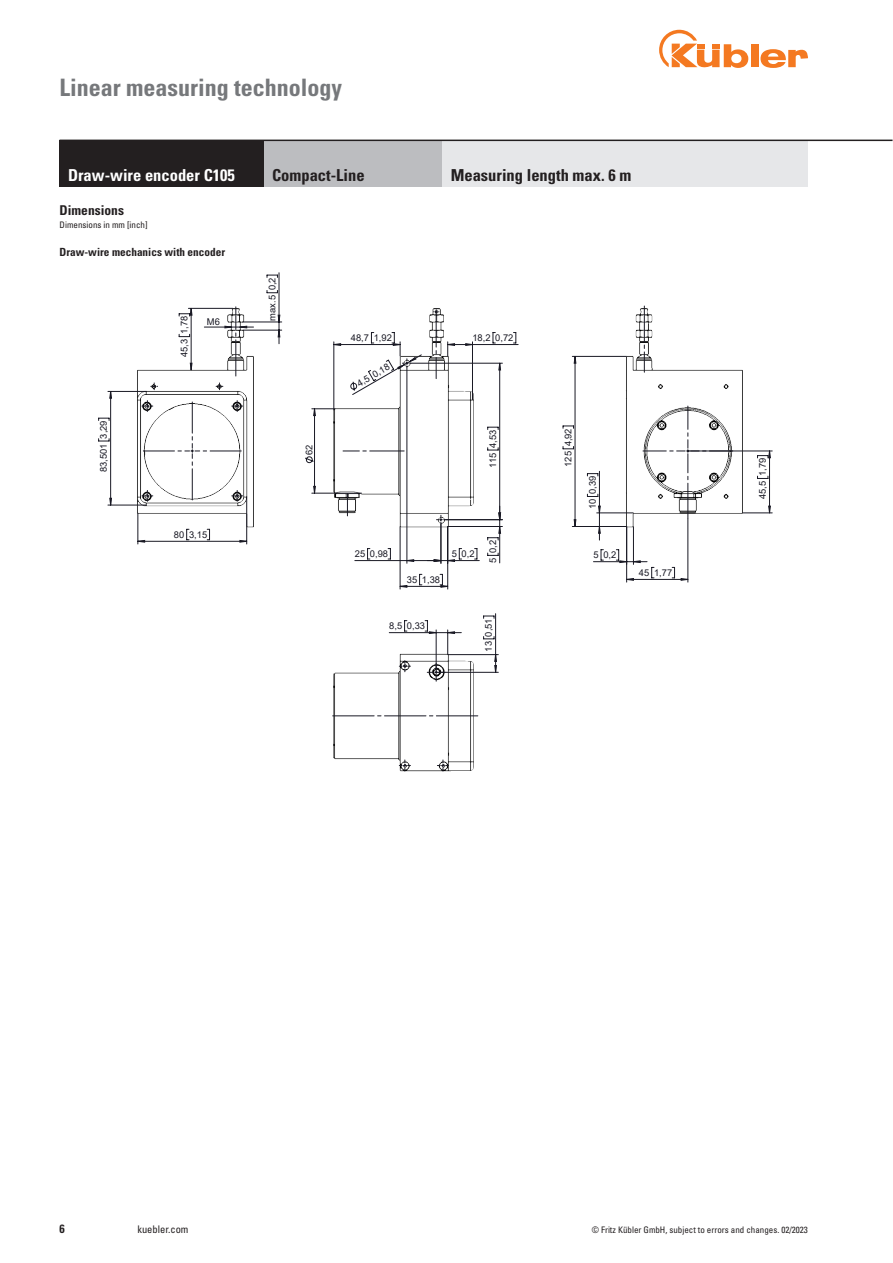
<style>
.page{position:relative;width:893px;height:1263px;background:#fff}
.page>*{position:absolute;margin:0;border:0;box-sizing:border-box;transform-origin:0 0}
.Kapitel{font:700 condensed 24px "Univers";color:#76787b}
.t1{font:700 condensed 16.5px "Univers LT Std";color:#231f20}
.t2{font:700 condensed 16.5px "Univers";color:#fff}
.t3{font:700 condensed 16.5px "Univers";color:#231f20}
.Bestellschlüssel{font:700 condensed 13.5px "Univers";color:#231f20}
.t4{font:700 condensed 12px "Univers LT Std";color:#231f20}
.Bestellschlüssel-2{font:700 condensed 11.25px "Univers";color:#231f20}
.t5{font:condensed 10.5px "Univers LT Std";color:#231f20}
.t6{font:9.3px "Arial";color:#191924}
.Fußnote{font:condensed 9px "Univers LT Std";color:#231f20}
.s1{font-family:"Univers"}
</style>
<div class="page">
<div style="left:751px;top:44px;width:7px;height:23px;background:#f47921"></div>
<svg style="left:760px;top:49px;width:48px;height:19px"></svg>
<svg style="left:659px;top:30px;width:89px;height:38px"></svg>
<img style="left:610px;top:305px;width:133px;height:238px">
<img style="left:332px;top:638px;width:157px;height:134px">
<svg style="left:332px;top:716px;width:147px;height:1px"></svg>
<svg style="left:644px;top:306px;width:1px;height:66px"></svg>
<svg style="left:433px;top:309px;width:7px;height:17px"></svg>
<svg style="left:427px;top:663px;width:18px;height:18px"></svg>
<svg style="left:399px;top:661px;width:11px;height:11px"></svg>
<svg style="left:437px;top:760px;width:12px;height:11px"></svg>
<svg style="left:399px;top:760px;width:11px;height:11px"></svg>
<svg style="left:643px;top:406px;width:90px;height:112px"></svg>
<hr style="left:473px;top:926px;width:200px;height:1px;background:#6a6a6a">
<hr style="left:473px;top:937px;width:200px;height:1px;background:#6a6a6a">
<hr style="left:473px;top:948px;width:200px;height:1px;background:#6a6a6a">
<hr style="left:473px;top:970px;width:200px;height:1px;background:#6a6a6a">
<hr style="left:473px;top:991px;width:200px;height:1px;background:#6a6a6a">
<hr style="left:473px;top:915px;width:335px;height:1px;background:#6a6a6a">
<hr style="left:892px;top:255px;width:1px;height:543px;background:#c0c0c0">
<hr style="left:60px;top:1005px;width:748px;height:1px;background:#c0c0c0">
<hr style="left:60px;top:255px;width:1px;height:543px;background:#c0c0c0">
<hr style="left:60px;top:255px;width:748px;height:1px;background:#c0c0c0">
<svg style="left:601px;top:549px;width:2px;height:12px"></svg>
<hr style="left:633px;top:527px;width:1px;height:37px;background:#191924">
<hr style="left:593px;top:561px;width:34px;height:1px;background:#191924">
<hr style="left:688px;top:519px;width:1px;height:63px;background:#191924">
<hr style="left:626px;top:527px;width:1px;height:55px;background:#191924">
<svg style="left:487px;top:553px;width:12px;height:3px"></svg>
<svg style="left:487px;top:537px;width:12px;height:3px"></svg>
<hr style="left:448px;top:526px;width:54px;height:1px;background:#191924">
<hr style="left:499px;top:526px;width:1px;height:37px;background:#191924">
<svg style="left:98px;top:439px;width:12px;height:3px"></svg>
<svg style="left:98px;top:418px;width:12px;height:2px"></svg>
<hr style="left:108px;top:505px;width:38px;height:1px;background:#191924">
<hr style="left:108px;top:391px;width:38px;height:1px;background:#191924">
<svg style="left:483px;top:636px;width:12px;height:4px"></svg>
<svg style="left:483px;top:616px;width:12px;height:2px"></svg>
<hr style="left:436px;top:672px;width:62px;height:1px;background:#191924">
<hr style="left:448px;top:654px;width:50px;height:1px;background:#191924">
<hr style="left:495px;top:614px;width:1px;height:41px;background:#191924">
<svg style="left:267px;top:290px;width:11px;height:3px"></svg>
<svg style="left:267px;top:275px;width:11px;height:2px"></svg>
<hr style="left:279px;top:273px;width:1px;height:49px;background:#191924">
<hr style="left:572px;top:526px;width:54px;height:1px;background:#191924">
<hr style="left:572px;top:356px;width:54px;height:1px;background:#191924">
<svg style="left:587px;top:494px;width:12px;height:3px"></svg>
<svg style="left:587px;top:473px;width:12px;height:3px"></svg>
<hr style="left:597px;top:513px;width:36px;height:1px;background:#191924">
<hr style="left:599px;top:471px;width:1px;height:42px;background:#191924">
<hr style="left:412px;top:363px;width:90px;height:1px;background:#191924">
<hr style="left:446px;top:519px;width:56px;height:1px;background:#191924">
<hr style="left:688px;top:451px;width:84px;height:1px;background:#191924">
<svg style="left:475px;top:548px;width:3px;height:12px"></svg>
<hr style="left:448px;top:560px;width:31px;height:1px;background:#191924">
<svg style="left:493px;top:332px;width:2px;height:12px"></svg>
<svg style="left:513px;top:332px;width:4px;height:12px"></svg>
<hr style="left:472px;top:342px;width:1px;height:58px;background:#191924">
<hr style="left:472px;top:344px;width:46px;height:1px;background:#191924">
<hr style="left:436px;top:630px;width:1px;height:42px;background:#191924">
<svg style="left:436px;top:633px;width:25px;height:21px"></svg>
<svg style="left:616px;top:549px;width:72px;height:32px"></svg>
<svg style="left:110px;top:391px;width:391px;height:142px"></svg>
<svg style="left:494px;top:654px;width:3px;height:19px"></svg>
<svg style="left:563px;top:356px;width:13px;height:171px"></svg>
<svg style="left:178px;top:307px;width:104px;height:19px"></svg>
<svg style="left:597px;top:506px;width:29px;height:34px"></svg>
<svg style="left:487px;top:363px;width:14px;height:163px"></svg>
<svg style="left:743px;top:450px;width:29px;height:64px"></svg>
<svg style="left:138px;top:326px;width:334px;height:307px"></svg>
<div style="left:442px;top:140px;width:366px;height:47px;background:#e6e7e9"></div>
<div style="left:264px;top:140px;width:178px;height:47px;background:#bcbdc0"></div>
<div style="left:60px;top:140px;width:204px;height:47px;background:#231f20"></div>
<hr style="left:60px;top:140px;width:832px;height:1px;background:#231f20">
<p class="Kapitel" style="left:60px;top:72px;width:284px">Linear measuring technology</p>
<p class="t2" style="left:68px;top:165px;width:168px">Draw-wire encoder C105</p>
<p class="t3" style="left:272px;top:165px;width:94px">Compact-Line</p>
<p class="t1" style="left:451px;top:165px;width:182px">Measuring length <span class="s1">max. 6 m</span></p>
<p class="Bestellschlüssel" style="left:60px;top:202px;width:66px">Dimensions</p>
<p class="Fußnote" style="left:60px;top:219px;width:89px">Dimensions in mm [inch]</p>
<p class="Bestellschlüssel-2" style="left:60px;top:245px;width:167px">Draw-wire mechanics with encoder</p>
<p class="t6" style="left:97px;top:472px;width:53px;rotate:-90deg">83,501 3,29</p>
<p class="t6" style="left:178px;top:357px;width:43px;rotate:-90deg">45,3 1,78</p>
<p class="t6" style="left:207px;top:315px;width:14px">M6</p>
<p class="t6" style="left:174px;top:528px;width:35px">80 3,15</p>
<p class="t6" style="left:266px;top:321px;width:45px;rotate:-90deg">max.5 0,2</p>
<p class="t6" style="left:303px;top:455px;width:12px;rotate:-90deg">62</p>
<p class="t6" style="left:351px;top:331px;width:43px">48,7 1,92</p>
<p class="t6" style="left:472px;top:331px;width:43px">18,2 0,72</p>
<p class="t6" style="left:355px;top:378px;width:37px;rotate:-30deg">4,5 0,18</p>
<p class="t6" style="left:486px;top:468px;width:40px;rotate:-90deg">115 4,53</p>
<p class="t6" style="left:355px;top:547px;width:35px">25 0,98</p>
<p class="t6" style="left:452px;top:547px;width:24px">5 0,2</p>
<p class="t6" style="left:407px;top:573px;width:35px">35 1,38</p>
<p class="t6" style="left:486px;top:563px;width:24px;rotate:-90deg">5 0,2</p>
<p class="t6" style="left:389px;top:619px;width:37px">8,5 0,33</p>
<p class="t6" style="left:482px;top:652px;width:35px;rotate:-90deg">13 0,51</p>
<p class="t6" style="left:562px;top:467px;width:40px;rotate:-90deg">125 4,92</p>
<p class="t6" style="left:586px;top:509px;width:35px;rotate:-90deg">10 0,39</p>
<p class="t6" style="left:593px;top:548px;width:24px">5 0,2</p>
<p class="t6" style="left:639px;top:566px;width:35px">45 1,77</p>
<p class="t6" style="left:756px;top:499px;width:43px;rotate:-90deg">45,5 1,79</p>
<p class="t4" style="left:60px;top:1221px;width:7px">6</p>
<p class="t5" style="left:137px;top:1223px;width:53px">kuebler.com</p>
<p class="Fußnote" style="left:592px;top:1224px;width:218px">© Fritz Kübler GmbH, subject to errors and changes. 02/2023</p>
</div>
